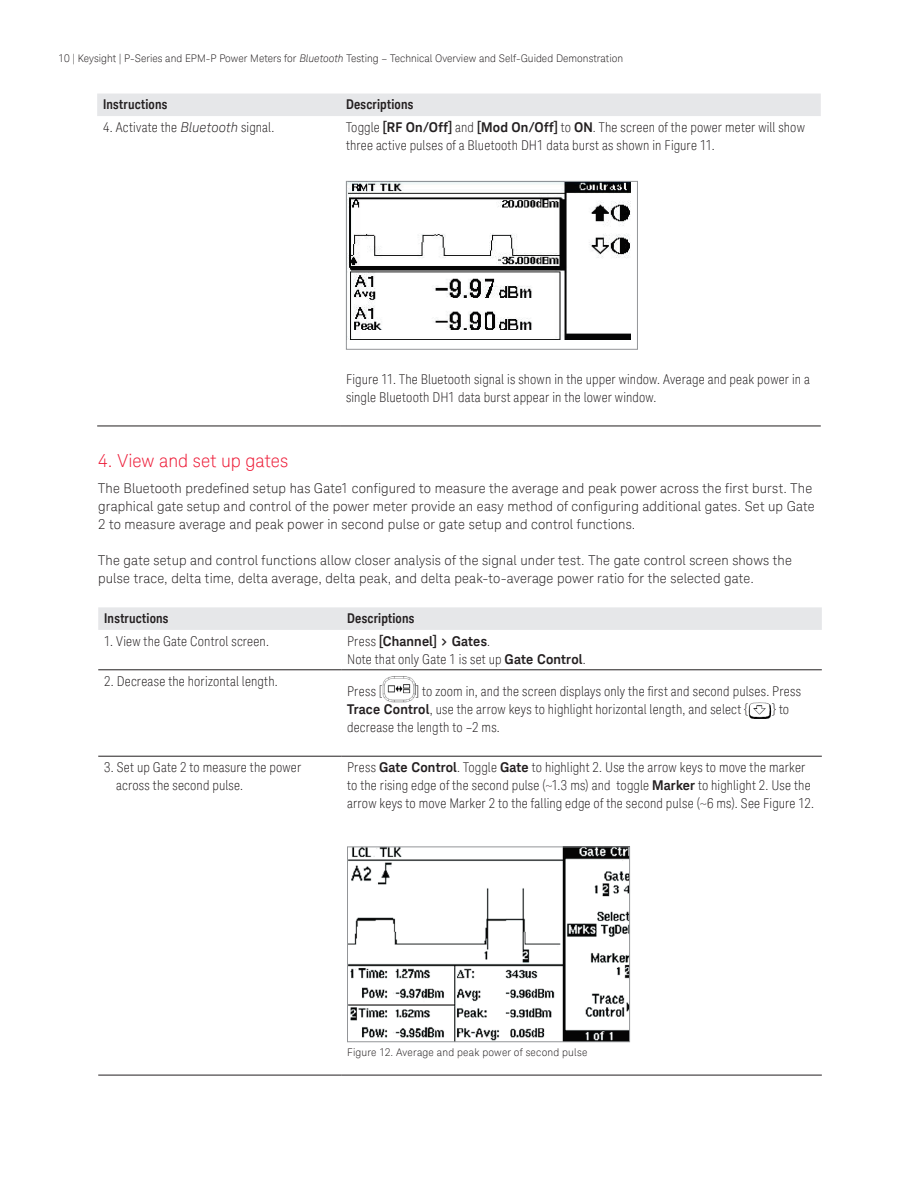
<style>
.page{position:relative;width:918px;height:1188px;background:#fff}
.page>*{position:absolute;margin:0;border:0;box-sizing:border-box;transform-origin:0 0}
.K_Heading_2{font:300 18px "Keysight Sans";letter-spacing:-.005em;color:#ed1a36}
.K_Table_Text{font:300 condensed 13.5px/18px "Keysight Sans";letter-spacing:.01em;color:#231f20}
.K_Body_Text{font:300 13.5px/18px "Keysight Sans";letter-spacing:.01em;color:#231f20}
.K_Table_Heading_1{font:700 13.5px "Keysight Sans Condensed";letter-spacing:.01em;color:#231f20}
.K_Table_Text-2{font:700 13.5px "Keysight Sans";letter-spacing:.01em;color:#231f20}
.K_Captions{font:300 10.5px "Keysight Sans";color:#231f20}
.K_Captions-2{font:300 10.5px "Keysight Sans";letter-spacing:.02em;color:#231f20}
.s1{font-style:italic}
.s2{font-style:italic;font-stretch:normal}
.s3{font-weight:700;font-stretch:normal}
.s4{font-weight:300;font-stretch:condensed}
</style>
<div class="page">
<div style="left:97px;top:94px;width:724px;height:22px;background:#e6e7e9"></div>
<hr style="left:97px;top:426px;width:243px;height:1px;background:#231f20">
<hr style="left:340px;top:426px;width:481px;height:1px;background:#231f20">
<img style="left:348px;top:183px;width:282px;height:157px">
<div style="left:346px;top:181px;width:292px;height:169px;border:1px solid #939598"></div>
<div style="left:98px;top:607px;width:724px;height:23px;background:#e6e7e9"></div>
<hr style="left:98px;top:1075px;width:243px;height:1px;background:#231f20">
<hr style="left:341px;top:1075px;width:481px;height:1px;background:#231f20">
<hr style="left:98px;top:669px;width:243px;height:1px;background:#231f20">
<hr style="left:341px;top:669px;width:481px;height:1px;background:#231f20">
<hr style="left:98px;top:756px;width:243px;height:1px;background:#231f20">
<hr style="left:341px;top:756px;width:481px;height:1px;background:#231f20">
<img style="left:382px;top:676px;width:34px;height:26px">
<img style="left:748px;top:703px;width:24px;height:16px">
<img style="left:349px;top:849px;width:279px;height:191px">
<div style="left:347px;top:847px;width:283px;height:195px;border:1px solid #939598"></div>
<p class="K_Captions" style="left:59px;top:52px;width:566px">10 | Keysight | P-Series and EPM-P Power Meters for <span class="s1">Bluetooth</span> Testing – Technical Overview and Self-Guided Demonstration</p>
<p class="K_Table_Heading_1" style="left:103px;top:97px;width:66px">Instructions</p>
<p class="K_Table_Heading_1" style="left:346px;top:97px;width:69px">Descriptions</p>
<p class="K_Table_Text" style="left:103px;top:118px;width:173px">4. Activate the <span class="s2">Bluetooth</span> signal.</p>
<p class="K_Table_Text" style="left:346px;top:118px;width:460px">Toggle <span class="s3">[RF On/Off]</span> and <span class="s3">[Mod On/Off]</span> to <span class="s3">ON</span>. The screen of the power meter will show three active pulses of a Bluetooth DH1 data burst as shown in Figure 11.</p>
<p class="K_Table_Text" style="left:346px;top:370px;width:465px">Figure 11. The Bluetooth signal is shown in the upper window. Average and peak power in a single Bluetooth DH1 data burst appear in the lower window.</p>
<p class="K_Heading_2" style="left:98px;top:450px;width:191px">4. View and set up gates</p>
<p class="K_Body_Text" style="left:98px;top:480px;width:718px">The Bluetooth predefined setup has Gate1 configured to measure the average and peak power across the first burst. The graphical gate setup and control of the power meter provide an easy method of configuring additional gates. Set up Gate<br>2 to measure average and peak power in second pulse or gate setup and control functions.</p>
<p class="K_Body_Text" style="left:98px;top:552px;width:695px">The gate setup and control functions allow closer analysis of the signal under test. The gate control screen shows the pulse trace, delta time, delta average, delta peak, and delta peak-to-average power ratio for the selected gate.</p>
<p class="K_Table_Heading_1" style="left:104px;top:610px;width:66px">Instructions</p>
<p class="K_Table_Heading_1" style="left:347px;top:610px;width:69px">Descriptions</p>
<p class="K_Table_Text" style="left:104px;top:632px;width:166px">1. View the Gate Control screen.</p>
<p class="K_Table_Text-2" style="left:347px;top:633px;width:145px"><span class="s4">Press</span> [Channel] &gt; Gates<span class="s4">.</span></p>
<p class="K_Table_Text" style="left:347px;top:650px;width:240px">Note that only Gate 1 is set up <span class="s3">Gate Control</span>.</p>
<p class="K_Table_Text" style="left:104px;top:672px;width:175px">2. Decrease the horizontal length.</p>
<p class="K_Table_Text" style="left:347px;top:682px;width:37px">Press [</p>
<p class="K_Table_Text" style="left:347px;top:682px;width:455px;text-indent:69px">] to zoom in, and the screen displays only the first and second pulses. Press<br><span class="s3">Trace Control</span>, use the arrow keys to highlight horizontal length, and select {</p>
<p class="K_Table_Text" style="left:772px;top:700px;width:19px">} to</p>
<p class="K_Table_Text" style="left:104px;top:758px;width:198px">3. Set up Gate 2 to measure the power</p>
<p class="K_Table_Text" style="left:116px;top:776px;width:129px">across the second pulse.</p>
<p class="K_Table_Text" style="left:347px;top:718px;width:154px">decrease the length to –2 ms.</p>
<p class="K_Table_Text" style="left:347px;top:758px;width:468px">Press <span class="s3">Gate Control</span>. Toggle <span class="s3">Gate</span> to highlight 2. Use the arrow keys to move the marker to the rising edge of the second pulse (~1.3 ms) and toggle <span class="s3">Marker</span> to highlight 2. Use the arrow keys to move Marker 2 to the falling edge of the second pulse (~6 ms). See Figure 12.</p>
<p class="K_Captions-2" style="left:347px;top:1046px;width:242px">Figure 12. Average and peak power of second pulse</p>
</div>
